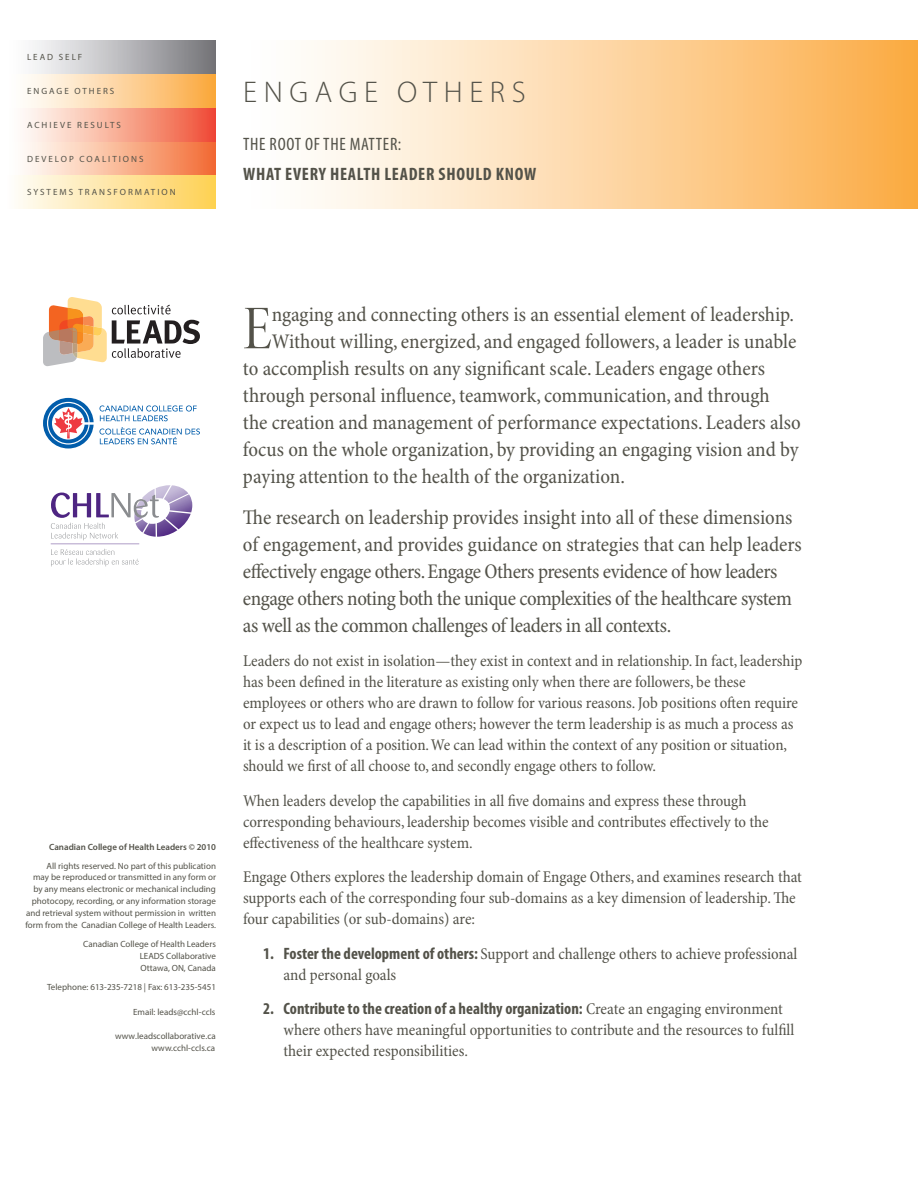
<style>
.page{position:relative;width:918px;height:1188px;background:#fff}
.page>*{position:absolute;margin:0;border:0;box-sizing:border-box;transform-origin:0 0}
.t1{font:63.3px "Minion Pro Cn Disp";color:#535249}
.t2{font:300 30px "Myriad Pro";letter-spacing:.22em;color:#535249}
.t3{font:condensed 21px/27px "Minion Pro";letter-spacing:-.005em;color:#535249}
.t4{font:700 condensed 18px "Myriad Pro";letter-spacing:.04em;color:#535249}
.t5{font:condensed 18px "Myriad Pro";letter-spacing:.04em;color:#535249}
.t6{font:condensed 16.5px/21px "Minion Pro";letter-spacing:-.005em;color:#535249}
.t7{font:700 condensed 16.5px "Myriad Pro";color:#535249}
.t8{font:9px/12px "Myriad Pro";color:#535249;text-align:right}
.t9{font:9px "Myriad Pro";letter-spacing:.22em;color:#535249}
.t10{font:600 9px "Myriad Pro";color:#535249}
.s1{font-family:"Myriad Pro";font-weight:700}
.s2{font-family:"Minion Pro";font-weight:400}
</style>
<div class="page">
<div style="left:6px;top:74px;width:210px;height:34px;background:linear-gradient(to right,#fff,#fbab43)"></div>
<div style="left:6px;top:40px;width:210px;height:34px;background:linear-gradient(to right,#fff,#79787d)"></div>
<div style="left:6px;top:141px;width:210px;height:35px;background:linear-gradient(to right,#fff,#f36f36)"></div>
<div style="left:6px;top:176px;width:210px;height:33px;background:linear-gradient(to right,#fefefc,#fed054)"></div>
<div style="left:6px;top:108px;width:210px;height:33px;background:linear-gradient(to right,#fff,#f05336)"></div>
<div style="left:243px;top:40px;width:675px;height:169px;background:linear-gradient(to right,#fff,#fcad48)"></div>
<svg style="left:43px;top:297px;width:157px;height:69px"></svg>
<svg style="left:43px;top:398px;width:157px;height:50px"></svg>
<svg style="left:51px;top:485px;width:141px;height:81px"></svg>
<p class="t8" style="left:27px;top:51px;width:39px">Le ad Sel</p>
<p class="t8" style="left:78px;top:51px;width:6px">f</p>
<p class="t9" style="left:27px;top:86px;width:89px">Engage Othe rs</p>
<p class="t9" style="left:27px;top:119px;width:95px">Achie ve Re sul ts</p>
<p class="t8" style="left:27px;top:153px;width:29px">De velo</p>
<p class="t8" style="left:69px;top:153px;width:76px">p Co al itio ns</p>
<p class="t9" style="left:27px;top:187px;width:150px">Syste ms Transfo rmatio n</p>
<h2 class="t2" style="left:243px;top:74px;width:284px">ENGAGE OTHE RS</h2>
<p class="t5" style="left:243px;top:133px;width:160px">THE ROOT OF THE MATTER:</p>
<p class="t4" style="left:243px;top:163px;width:294px">What Every health leader should know</p>
<p class="t10" style="left:49px;top:841px;width:168px">Canadian College of Health Leaders © 2010</p>
<p class="t8" style="left:25px;top:859px;width:192px">All rights reserved. No part of this publication<br>may be reproduced or transmitted in any form or by any means electronic or mechanical including photocopy, recording, or any information storage and retrieval system without permission in written form from the Canadian College of Health Leaders.</p>
<p class="t8" style="left:140px;top:938px;width:78px;text-align:left;text-indent:-57px">Canadian College of Health Leaders<br>LEADS</p>
<p class="t8" style="left:141px;top:950px;width:77px">Collaborative<br>Ottawa, ON, Canada</p>
<p class="t8" style="left:47px;top:981px;width:170px">Telephone: 613-235-7218 | Fax: 613-235-5451</p>
<p class="t8" style="left:133px;top:1006px;width:84px">Email: leads@cchl-ccls</p>
<p class="t8" style="left:115px;top:1030px;width:102px">www.leadscollaborative.ca www.cchl-ccls.ca</p>
<h1 class="t1" style="left:243px;top:290px;width:30px">E</h1>
<p class="t3" style="left:272px;top:302px;width:524px">ngaging and connecting others is an essential element of leadership.</p>
<p class="t3" style="left:272px;top:329px;width:526px">Without willing, energized, and engaged followers, a leader is unable</p>
<p class="t3" style="left:243px;top:356px;width:524px">to accomplish results on any significant scale. Leaders engage others</p>
<p class="t3" style="left:243px;top:383px;width:528px">through personal influence, teamwork, communication, and through</p>
<p class="t3" style="left:243px;top:410px;width:559px">the creation and management of performance expectations. Leaders also</p>
<p class="t3" style="left:243px;top:437px;width:557px">focus on the whole organization, by providing an engaging vision and by</p>
<p class="t3" style="left:243px;top:464px;width:383px">paying attention to the health of the organization.</p>
<p class="t3" style="left:243px;top:504px;width:560px">The research on leadership provides insight into all of these dimensions of engagement, and provides guidance on strategies that can help leaders effectively engage others. Engage Others presents evidence of how leaders engage others noting both the unique complexities of the healthcare system as well as the common challenges of leaders in all contexts.</p>
<p class="t6" style="left:243px;top:651px;width:561px">Leaders do not exist in isolation—they exist in context and in relationship. In fact, leadership has been defined in the literature as existing only when there are followers, be these employees or others who are drawn to follow for various reasons. Job positions often require or expect us to lead and engage others; however the term leadership is as much a process as it is a description of a position. We can lead within the context of any position or situation, should we first of all choose to, and secondly engage others to follow.</p>
<p class="t6" style="left:243px;top:791px;width:527px">When leaders develop the capabilities in all five domains and express these through corresponding behaviours, leadership becomes visible and contributes effectively to the effectiveness of the healthcare system.</p>
<p class="t6" style="left:243px;top:867px;width:561px">Engage Others explores the leadership domain of Engage Others, and examines research that supports each of the corresponding four sub-domains as a key dimension of leadership. The four capabilities (or sub-domains) are:</p>
<p class="t6" style="left:283px;top:944px;width:515px;text-indent:-20px"><span class="s1">1. Foster the development of others:</span> Support and challenge others to achieve professional and personal goals</p>
<p class="t7" style="left:263px;top:999px;width:521px">2. Contribute to the creation of a healthy organization: <span class="s2">Create an engaging environment</span></p>
<p class="t6" style="left:283px;top:1020px;width:512px">where others have meaningful opportunities to contribute and the resources to fulfill their expected responsibilities.</p>
</div>
